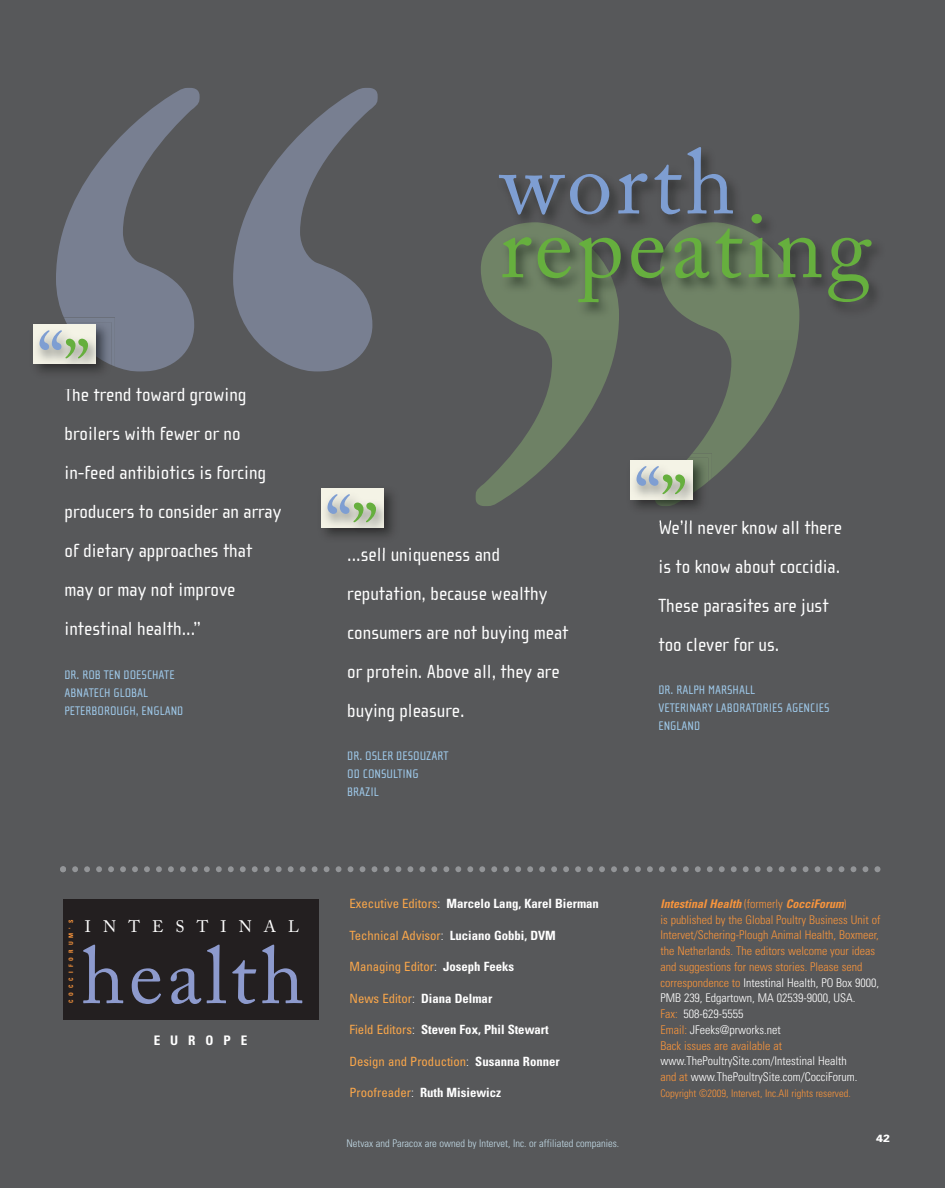
<style>
.page{position:relative;width:945px;height:1188px;background:#57585a}
.page>*{position:absolute;margin:0;border:0;box-sizing:border-box;transform-origin:0 0}
.t1{font:91.8px "Adobe Caslon";letter-spacing:.04em;color:#66af3e}
.t2{font:91.8px "Adobe Caslon";letter-spacing:.04em;color:#7e9ed2}
.t3{font:80.85px "Adobe Caslon";letter-spacing:.05em;color:#8d9acd}
.t4{font:75px "Adobe Caslon";color:#7e9ed2}
.t5{font:19.5px/39px "Cholla Sans";color:#fff}
.t6{font:16.5px "Adobe Caslon";letter-spacing:.735em;color:#fff}
.t7{font:700 condensed 13.2px "Univers";letter-spacing:.76em;color:#fff}
.t8{font:12.75px/18px "Cholla Sans";color:#9fcaeb}
.t9{font:700 condensed 12.75px "Univers";color:#fff}
.t10{font:condensed 12.75px "Univers";color:#f9a64a}
.t11{font:300 condensed 12px/15.8px "Univers";color:#f7943c}
.t12{font:300 condensed 12px/15.8px "Univers";color:#fff}
.t13{font:300 condensed 10.5px "Univers";color:#c2dae6}
.t14{font:300 condensed 10.5px "Univers";color:#f7943c}
.t15{font:900 10.5px "Univers";color:#fff}
.t16{font:700 condensed 6px "Univers";letter-spacing:.67em;color:#f7943c}
.s1{color:#66af3e}
.s2{font-weight:400;color:#f9a64a}
.s3{font-weight:300}
.s4{font-weight:300;color:#fff}
.s5{font-weight:700;color:#fff}
.s6{font-weight:700;font-style:italic}
.s7{color:#fff}
.s8{color:#f7943c}
</style>
<div class="page">
<svg style="left:56px;top:88px;width:322px;height:284px"></svg>
<svg style="left:475px;top:340px;width:323px;height:166px"></svg>
<img style="left:507px;top:154px;width:370px;height:168px">
<img style="left:481px;top:222px;width:318px;height:118px">
<img style="left:62px;top:318px;width:53px;height:49px">
<img style="left:33px;top:322px;width:78px;height:51px">
<img style="left:65px;top:322px;width:46px;height:44px">
<img style="left:33px;top:325px;width:63px;height:39px">
<img style="left:623px;top:453px;width:89px;height:53px">
<img style="left:654px;top:453px;width:58px;height:48px">
<img style="left:626px;top:458px;width:72px;height:51px">
<img style="left:659px;top:520px;width:33px;height:4px">
<img style="left:654px;top:458px;width:54px;height:48px">
<img style="left:630px;top:460px;width:63px;height:40px">
<img style="left:324px;top:492px;width:69px;height:56px">
<img style="left:362px;top:548px;width:36px;height:4px">
<img style="left:321px;top:488px;width:63px;height:40px">
<svg style="left:60px;top:866px;width:820px;height:6px"></svg>
<div style="left:63px;top:900px;width:255px;height:120px;background:#231f20"></div>
<h3 class="t4" style="left:37px;top:331px;width:55px">“<span class="s1">”</span></h3>
<p class="t5" style="left:64px;top:375px;width:219px">The trend toward growing broilers with fewer or no in-feed antibiotics is forcing producers to consider an array of dietary approaches that may or may not improve intestinal health...”</p>
<p class="t8" style="left:64px;top:665px;width:120px">DR. ROB TEN DOESCHATE<br>ABNATECH GLOBAL<br>PETERBOROUGH, ENGLAND</p>
<h1 class="t2" style="left:500px;top:148px;width:236px">worth</h1>
<h1 class="t1" style="left:500px;top:212px;width:373px">repeating</h1>
<h3 class="t4" style="left:325px;top:495px;width:55px">“<span class="s1">”</span></h3>
<p class="t5" style="left:347px;top:534px;width:223px">...sell uniqueness and reputation, because wealthy consumers are not buying meat or protein. Above all, they are buying pleasure.</p>
<p class="t8" style="left:347px;top:747px;width:103px">DR. OSLER DESOUZART<br>OD CONSULTING<br>BRAZIL</p>
<h3 class="t4" style="left:634px;top:467px;width:55px">“<span class="s1">”</span></h3>
<p class="t5" style="left:658px;top:507px;width:185px">We’ll never know all there is to know about coccidia.<br>These parasites are just too clever for us.</p>
<p class="t8" style="left:658px;top:681px;width:173px">DR. RALPH MARSHALL<br>VETERINARY LABORATORIES AGENCIES<br>ENGLAND</p>
<p class="t16" style="left:69px;top:1003px;width:85px;rotate:-90deg">COCCIFORUM'S</p>
<p class="t6" style="left:85px;top:920px;width:216px">INTESTINAL</p>
<h2 class="t3" style="left:81px;top:946px;width:224px">health</h2>
<p class="t7" style="left:154px;top:1036px;width:95px">EUROPE</p>
<p class="t9" style="left:350px;top:899px;width:251px"><span class="s2">Executive Editors</span><span class="s3">:</span> Marcelo Lang, Karel Bierman</p>
<p class="t10" style="left:349px;top:931px;width:208px">Technical Advisor<span class="s4">:</span> <span class="s5">Luciano Gobbi, DVM</span></p>
<p class="t10" style="left:349px;top:962px;width:166px">Managing Editor<span class="s4">:</span> <span class="s5">Joseph Feeks</span></p>
<p class="t9" style="left:349px;top:994px;width:144px"><span class="s2">News Editor</span><span class="s3">:</span> Diana Delmar</p>
<p class="t9" style="left:349px;top:1025px;width:201px"><span class="s2">Field Editors</span><span class="s3">:</span> Steven Fox, Phil Stewart</p>
<p class="t10" style="left:349px;top:1057px;width:212px">Design and Production<span class="s4">:</span> <span class="s5">Susanna Ronner</span></p>
<p class="t9" style="left:349px;top:1088px;width:153px"><span class="s2">Proofreader</span><span class="s3">:</span> Ruth Misiewicz</p>
<p class="t13" style="left:346px;top:1139px;width:274px">Netvax and Paracox are owned by Intervet, Inc. or affiliated companies.</p>
<p class="t11" style="left:660px;top:897px;width:221px"><span class="s6">Intestinal Health</span> (formerly <span class="s6">CocciForum</span>)<br>is published by the Global Poultry Business Unit of Intervet/Schering-Plough Animal Health, Boxmeer, the Netherlands. The editors welcome your ideas and suggestions for news stories. Please send correspondence to <span class="s7">Intestinal Health, PO Box 9000, PMB 239, Edgartown, MA 02539-9000, USA.<br></span>Fax: <span class="s7">508-629-5555<br></span>Email: <span class="s7">JFeeks@prworks.net<br></span>Back issues are available at</p>
<p class="t12" style="left:660px;top:1054px;width:199px">www.ThePoultrySite.com/Intestinal Health <span class="s8">and at</span> www.ThePoultrySite.com/CocciForum.</p>
<p class="t14" style="left:660px;top:1089px;width:192px">Copyright ©2009, Intervet, Inc.All rights reserved.</p>
<p class="t15" style="left:876px;top:1134px;width:16px">42</p>
</div>
